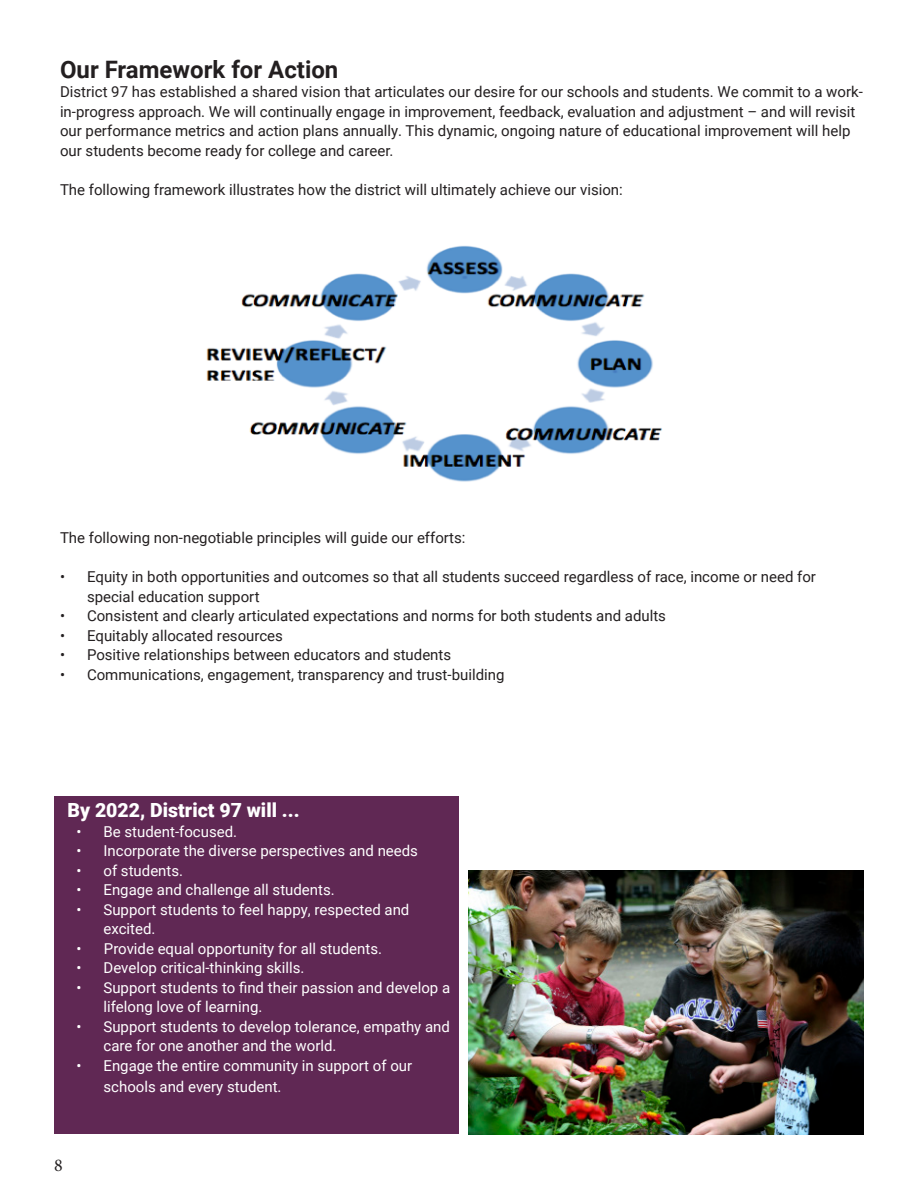
<style>
.page{position:relative;width:918px;height:1188px;background:#fff}
.page>*{position:absolute;margin:0;border:0;box-sizing:border-box;transform-origin:0 0}
.t1{font:700 24px "Roboto";color:#231f20}
.t2{font:900 19.5px "Roboto";color:#fff}
.t3{font:18px "Minion Pro";color:#231f20}
.t4{font:15px/19.5px "Roboto";color:#231f20}
.t5{font:15px/19.5px "Roboto";color:#fff}
</style>
<div class="page">
<img style="left:468px;top:871px;width:396px;height:264px">
<img style="left:206px;top:245px;width:456px;height:237px">
<div style="left:54px;top:797px;width:405px;height:337px;background:#602854"></div>
<p class="t1" style="left:60px;top:52px;width:280px">Our Framework for Action</p>
<p class="t4" style="left:60px;top:82px;width:804px">District 97 has established a shared vision that articulates our desire for our schools and students. We commit to a work&shy;in-progress approach. We will continually engage in improvement, feedback, evaluation and adjustment – and will revisit our performance metrics and action plans annually. This dynamic, ongoing nature of educational improvement will help our students become ready for college and career.</p>
<p class="t4" style="left:60px;top:179px;width:564px">The following framework illustrates how the district will ultimately achieve our vision:</p>
<p class="t4" style="left:60px;top:528px;width:407px">The following non-negotiable principles will guide our efforts:</p>
<p class="t4" style="left:87px;top:567px;width:731px;text-indent:-27px">• Equity in both opportunities and outcomes so that all students succeed regardless of race, income or need for special education support</p>
<p class="t4" style="left:60px;top:606px;width:608px">• Consistent and clearly articulated expectations and norms for both students and adults</p>
<p class="t4" style="left:60px;top:625px;width:224px">• Equitably allocated resources</p>
<p class="t4" style="left:60px;top:645px;width:393px">• Positive relationships between educators and students</p>
<p class="t4" style="left:60px;top:664px;width:446px">• Communications, engagement, transparency and trust-building</p>
<p class="t2" style="left:68px;top:796px;width:234px">By 2022, District 97 will ...</p>
<p class="t5" style="left:76px;top:821px;width:162px">• Be student-focused.</p>
<p class="t5" style="left:76px;top:840px;width:343px">• Incorporate the diverse perspectives and needs</p>
<p class="t5" style="left:76px;top:860px;width:108px">• of students.</p>
<p class="t5" style="left:76px;top:879px;width:260px">• Engage and challenge all students.</p>
<p class="t5" style="left:104px;top:899px;width:307px;text-indent:-27px">• Support students to feel happy, respected and excited.</p>
<p class="t5" style="left:76px;top:938px;width:307px">• Provide equal opportunity for all students.</p>
<p class="t5" style="left:76px;top:957px;width:229px">• Develop critical-thinking skills.</p>
<p class="t5" style="left:104px;top:977px;width:348px;text-indent:-27px">• Support students to find their passion and develop a lifelong love of learning.</p>
<p class="t5" style="left:104px;top:1016px;width:348px;text-indent:-27px">• Support students to develop tolerance, empathy and care for one another and the world.</p>
<p class="t5" style="left:104px;top:1054px;width:310px;line-height:21px;text-indent:-27px">• Engage the entire community in support of our schools and every student.</p>
<p class="t3" style="left:54px;top:1153px;width:10px">8</p>
</div>
